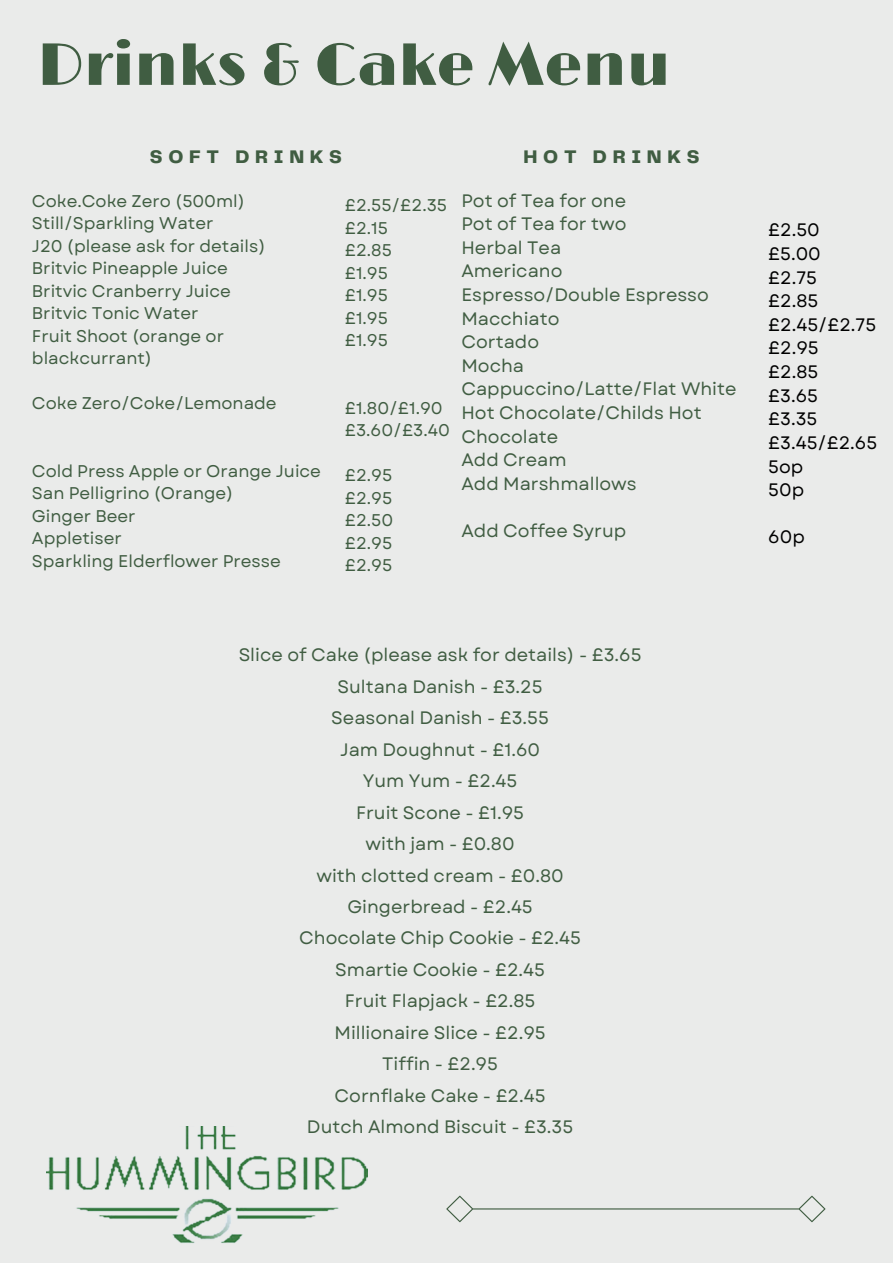
<style>
.page{position:relative;width:893px;height:1264px;background:#fff}
.page>*{position:absolute;margin:0;border:0;box-sizing:border-box;transform-origin:0 0}
.t1{font:60px "Limelight";color:#405d42}
.t2{font:800 18.9px "Telegraf";letter-spacing:.3em;color:#405d42}
.t3{font:18px/31.5px "Garet";color:#405d42}
.t4{font:18px/23.5px "Garet";color:#000}
.t5{font:16.95px/22.5px "Garet";color:#405d42}
</style>
<div class="page">
<div style="left:0;top:0;width:892px;height:1262px;background:#eaebea"></div>
<img style="left:46px;top:1126px;width:322px;height:117px">
<svg style="left:446px;top:1195px;width:379px;height:27px"></svg>
<h1 class="t1" style="left:38px;top:30px;width:634px">Drinks &amp; Cake Menu</h1>
<p class="t2" style="left:150px;top:148px;width:193px">SOFT DRINKS</p>
<p class="t2" style="left:523px;top:148px;width:177px">HOT DRINKS</p>
<p class="t3" style="left:461px;top:188px;width:276px;line-height:23.5px">Pot of Tea for one<br>Pot of Tea for two<br>Herbal Tea<br>Americano<br>Espresso/Double Espresso<br>Macchiato<br>Cortado<br>Mocha<br>Cappuccino/Latte/Flat White<br>Hot Chocolate/Childs Hot<br>Chocolate<br>Add Cream<br>Add Marshmallows</p>
<p class="t3" style="left:461px;top:515px;width:166px">Add Coffee Syrup</p>
<p class="t5" style="left:32px;top:190px;width:235px">Coke.Coke Zero (500ml)<br>Still/Sparkling Water<br>J20 (please ask for details)<br>Britvic Pineapple Juice<br>Britvic Cranberry Juice<br>Britvic Tonic Water<br>Fruit Shoot (orange or blackcurrant)</p>
<p class="t5" style="left:32px;top:392px;width:246px">Coke Zero/Coke/Lemonade</p>
<p class="t5" style="left:345px;top:194px;width:104px">£2.55/£2.35 £2.15<br>£2.85<br>£1.95<br>£1.95<br>£1.95<br>£1.95</p>
<p class="t5" style="left:345px;top:396px;width:107px">£1.80/£1.90 £3.60/£3.40</p>
<p class="t5" style="left:345px;top:464px;width:50px;text-align:justify">£2.95 £2.95 £2.50 £2.95 £2.95</p>
<p class="t5" style="left:32px;top:459px;width:290px">Cold Press Apple or Orange Juice<br>San Pelligrino (Orange)<br>Ginger Beer<br>Appletiser<br>Sparkling Elderflower Presse</p>
<p class="t3" style="left:239px;top:639px;width:404px;text-align:center">Slice of Cake (please ask for details) - £3.65<br>Sultana Danish - £3.25<br>Seasonal Danish - £3.55<br>Jam Doughnut - £1.60<br>Yum Yum - £2.45<br>Fruit Scone - £1.95<br>with jam - £0.80<br>with clotted cream - £0.80<br>Gingerbread - £2.45<br>Chocolate Chip Cookie - £2.45<br>Smartie Cookie - £2.45<br>Fruit Flapjack - £2.85<br>Millionaire Slice - £2.95<br>Tiffin - £2.95<br>Cornflake Cake - £2.45<br>Dutch Almond Biscuit - £3.35</p>
<p class="t4" style="left:768px;top:218px;width:110px">£2.50<br>£5.00<br>£2.75<br>£2.85 £2.45/£2.75 £2.95<br>£2.85<br>£3.65<br>£3.35 £3.45/£2.65<br>5op<br>50p</p>
<p class="t4" style="left:768px;top:525px;width:38px">60p</p>
</div>
